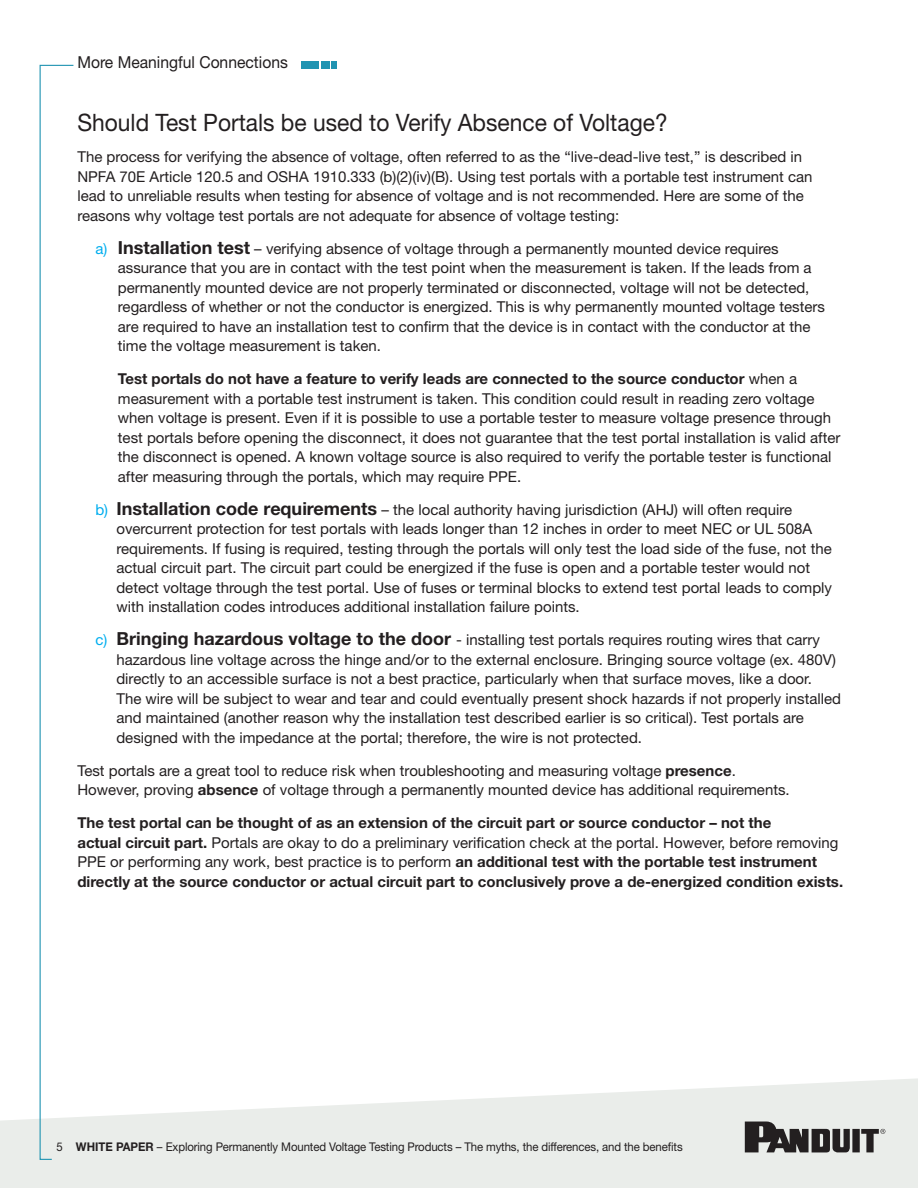
<style>
.page{position:relative;width:918px;height:1188px;background:#fff}
.page>*{position:absolute;margin:0;border:0;box-sizing:border-box;transform-origin:0 0}
.t1{font:24px "Helvetica Neue LT Std";color:#231f20;scale:.95 1}
.Bullets_2_column{font:16.5px "Helvetica Neue LT Std";color:#231f20;scale:.95 1}
.Body_text{font:15px/19.5px "Helvetica Neue LT Std";color:#231f20}
.Body_text-2{font:700 15px/19.5px "Helvetica Neue LT Std";color:#231f20}
.Bullets_2_column-2{font:12px "Helvetica Neue LT Std";letter-spacing:-.01em;color:#231f20;scale:.95 1}
.s1{color:#00aeef}
.s2{font-weight:700;font-size:18px}
.s3{font-weight:700}
.s4{font-weight:400}
</style>
<div class="page">
<div style="left:302px;top:61px;width:17px;height:7px;background:#2094b2"></div>
<div style="left:321px;top:61px;width:8px;height:7px;background:#2094b2"></div>
<svg style="left:332px;top:61px;width:5px;height:7px"></svg>
<svg style="left:0;top:1078px;width:918px;height:110px;fill:#eaedea"></svg>
<svg style="left:39px;top:64px;width:36px;height:1096px"></svg>
<svg style="left:745px;top:1122px;width:140px;height:30px;background:#737171"></svg>
<p class="Bullets_2_column" style="left:77px;top:53px;width:223px">More Meaningful Connections</p>
<p class="t1" style="left:77px;top:108px;width:623px">Should Test Portals be used to Verify Absence of Voltage?</p>
<p class="Body_text" style="left:77px;top:147px;width:737px">The process for verifying the absence of voltage, often referred to as the “live-dead-live test,” is described in NPFA 70E Article 120.5 and OSHA 1910.333 (b)(2)(iv)(B). Using test portals with a portable test instrument can lead to unreliable results when testing for absence of voltage and is not recommended. Here are some of the reasons why voltage test portals are not adequate for absence of voltage testing:</p>
<p class="Body_text" style="left:118px;top:239px;width:709px;text-indent:-22px"><span class="s1">a)</span> <span class="s2">Installation test</span> – verifying absence of voltage through a permanently mounted device requires assurance that you are in contact with the test point when the measurement is taken. If the leads from a permanently mounted device are not properly terminated or disconnected, voltage will not be detected, regardless of whether or not the conductor is energized. This is why permanently mounted voltage testers are required to have an installation test to confirm that the device is in contact with the conductor at the time the voltage measurement is taken.</p>
<p class="Body_text" style="left:118px;top:369px;width:724px"><span class="s3">Test portals do not have a feature to verify leads are connected to the source conductor</span> when a measurement with a portable test instrument is taken. This condition could result in reading zero voltage when voltage is present. Even if it is possible to use a portable tester to measure voltage presence through test portals before opening the disconnect, it does not guarantee that the test portal installation is valid after the disconnect is opened. A known voltage source is also required to verify the portable tester is functional after measuring through the portals, which may require PPE.</p>
<p class="Body_text" style="left:116px;top:500px;width:717px;text-indent:-21px"><span class="s1">b)</span> <span class="s2">Installation code requirements</span> – the local authority having jurisdiction (AHJ) will often require overcurrent protection for test portals with leads longer than 12 inches in order to meet NEC or UL 508A requirements. If fusing is required, testing through the portals will only test the load side of the fuse, not the actual circuit part. The circuit part could be energized if the fuse is open and a portable tester would not detect voltage through the test portal. Use of fuses or terminal blocks to extend test portal leads to comply with installation codes introduces additional installation failure points.</p>
<p class="Body_text" style="left:116px;top:630px;width:726px;text-indent:-21px"><span class="s1">c)</span> <span class="s2">Bringing hazardous voltage to the door</span> - installing test portals requires routing wires that carry hazardous line voltage across the hinge and/or to the external enclosure. Bringing source voltage (ex. 480V) directly to an accessible surface is not a best practice, particularly when that surface moves, like a door.<br>The wire will be subject to wear and tear and could eventually present shock hazards if not properly installed and maintained (another reason why the installation test described earlier is so critical). Test portals are designed with the impedance at the portal; therefore, the wire is not protected.</p>
<p class="Body_text" style="left:77px;top:761px;width:714px">Test portals are a great tool to reduce risk when troubleshooting and measuring voltage <span class="s3">presence</span>.<br>However, proving <span class="s3">absence</span> of voltage through a permanently mounted device has additional requirements.</p>
<p class="Body_text-2" style="left:77px;top:813px;width:767px">The test portal can be thought of as an extension of the circuit part or source conductor – not the<br>actual circuit part. <span class="s4">Portals are okay to do a preliminary verification check at the portal. However, before removing PPE or performing any work, best practice is to perform</span> an additional test with the portable test instrument directly at the source conductor or actual circuit part to conclusively prove a de-energized condition exists.</p>
<p class="Bullets_2_column-2" style="left:56px;top:1140px;width:661px">5 <span class="s3">WHITE PAPER</span> – Exploring Permanently Mounted Voltage Testing Products – The myths, the differences, and the benefits</p>
</div>
